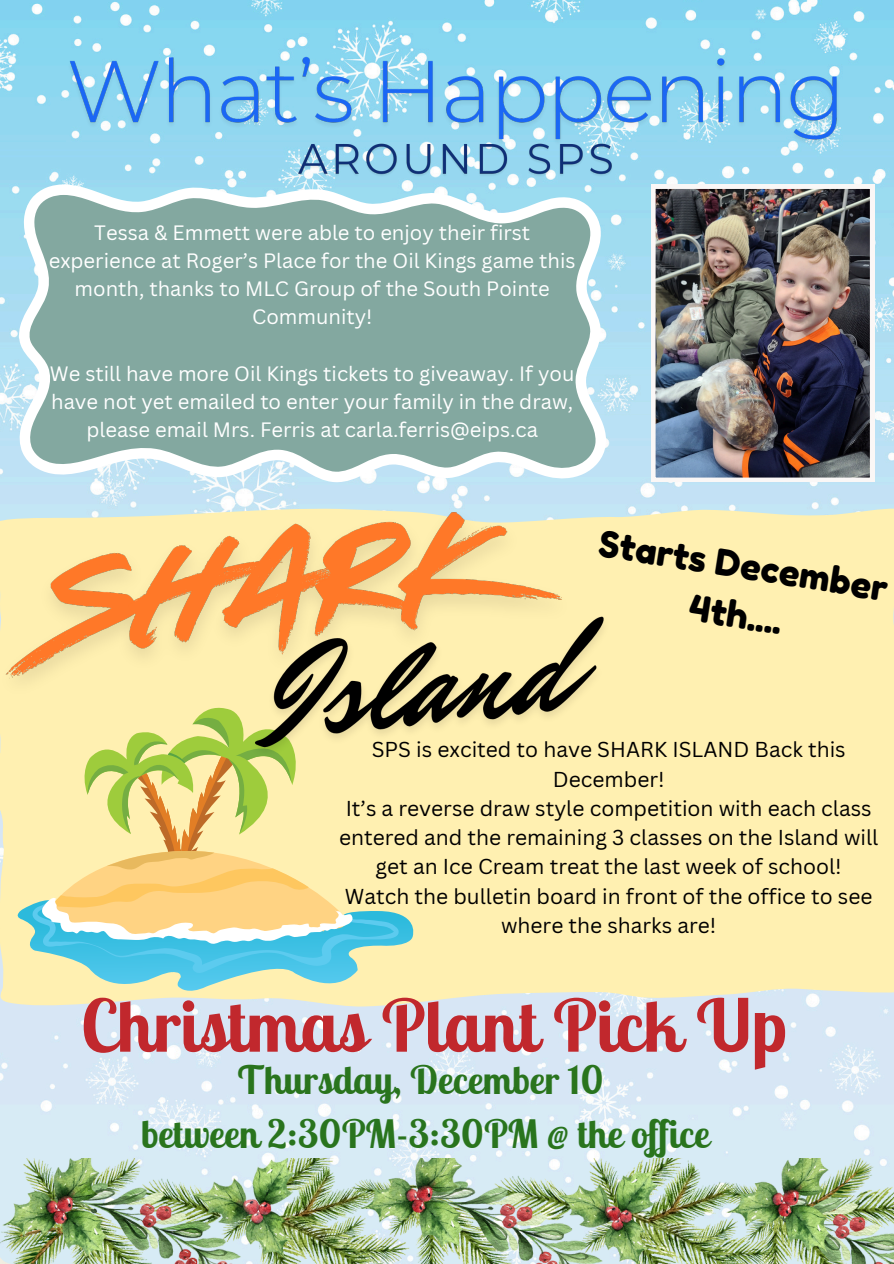
<style>
.page{position:relative;width:894px;height:1264px;background:#fff}
.page>*{position:absolute;margin:0;border:0;box-sizing:border-box;transform-origin:0 0}
.t1{font:700 72px "Lobster Two";color:#c1282d}
.t2{font:700 39px/54px "Lobster Two";color:#29741d;text-align:center}
.t3{font:36px/49.5px "Fredoka One";color:#000;text-align:center}
.t4{font:21px/29.2px "Canva Sans";color:#000;text-align:center}
.t5{font:20.25px/28.2px "Canva Sans";color:#fff;text-align:center}
</style>
<div class="page">
<img style="left:0;top:0;width:893px;height:1158px">
<img style="left:651px;top:184px;width:222px;height:297px">
<svg style="left:19px;top:184px;width:587px;height:298px;background:#8eb2ad"></svg>
<img style="left:0;top:1158px;width:893px;height:105px">
<img style="left:62px;top:38px;width:783px;height:113px">
<img style="left:294px;top:135px;width:324px;height:50px">
<div style="left:0;top:507px;width:893px;height:231px;background:#fff0b1"></div>
<svg style="left:0;top:738px;width:893px;height:272px;background:#fbefb7"></svg>
<svg style="left:12px;top:730px;width:407px;height:267px;background:#dadfaa"></svg>
<img style="left:228px;top:576px;width:403px;height:219px">
<img style="left:0;top:450px;width:594px;height:280px">
<p class="t5" style="left:49px;top:218px;width:528px">Tessa &amp; Emmett were able to enjoy their first experience at Roger’s Place for the Oil Kings game this month, thanks to MLC Group of the South Pointe Community!</p>
<p class="t5" style="left:50px;top:358px;width:526px">We still have more Oil Kings tickets to giveaway. If you have not yet emailed to enter your family in the draw, please email Mrs. Ferris at carla.ferris@eips.ca</p>
<p class="t3" style="left:603px;top:518px;width:294px;rotate:9deg">Starts December<br>4th....</p>
<p class="t4" style="left:371px;top:734px;width:475px">SPS is excited to have SHARK ISLAND Back this<br>December!</p>
<p class="t4" style="left:339px;top:793px;width:540px">It’s a reverse draw style competition with each class entered and the remaining 3 classes on the Island will get an Ice Cream treat the last week of school!</p>
<p class="t4" style="left:345px;top:880px;width:529px">Watch the bulletin board in front of the office to see where the sharks are!</p>
<p class="t1" style="left:80px;top:979px;width:706px">Christmas Plant Pick Up</p>
<p class="t2" style="left:141px;top:1052px;width:569px">Thursday, December 10<br>between 2:30PM-3:30PM @ the office</p>
</div>
